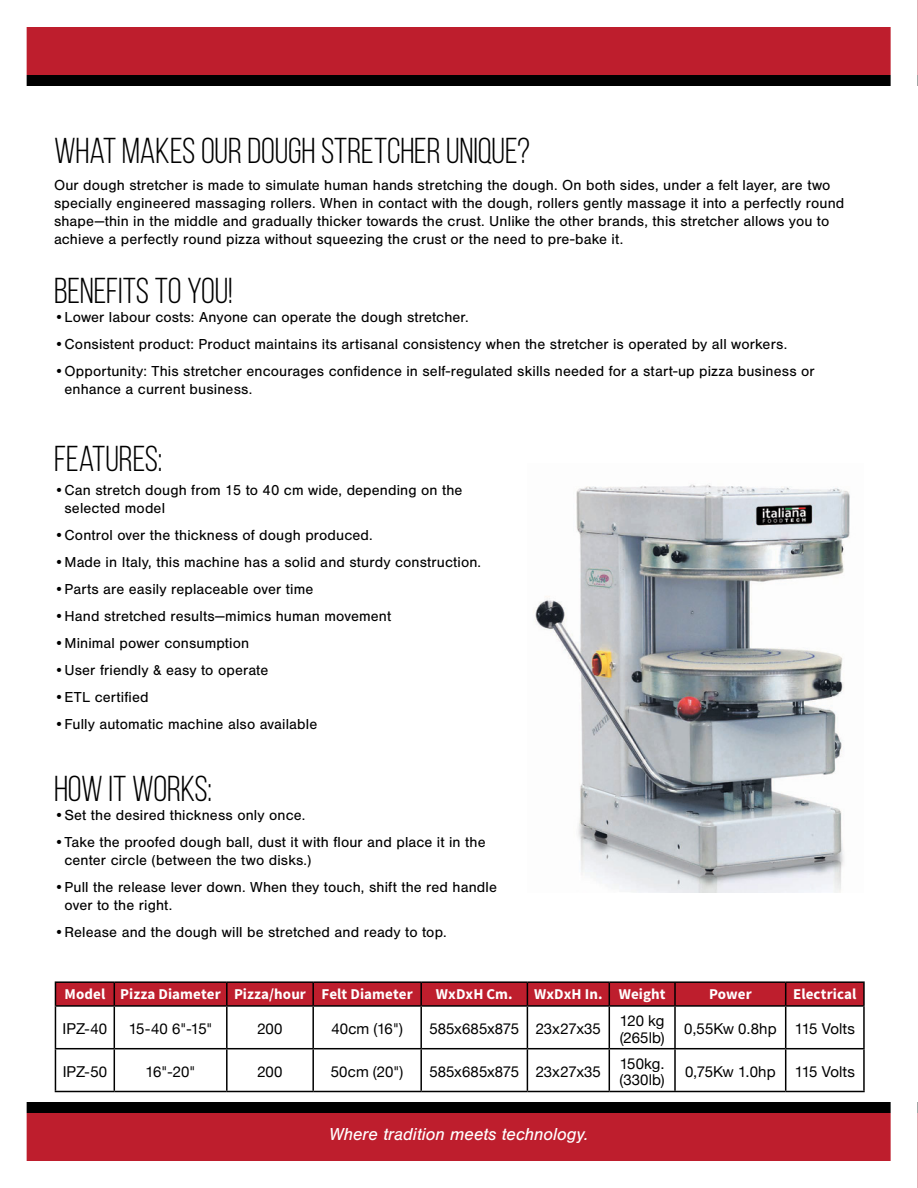
<style>
.page{position:relative;width:918px;height:1188px;background:#fff}
.page>*{position:absolute;margin:0;border:0;box-sizing:border-box;transform-origin:0 0}
.t1{font:36px "Bebas Neue";letter-spacing:-.005em;color:#000}
.t2{font:italic 18px "Nimbus San";letter-spacing:-.005em;color:#fff}
.t3{font:15px/18px "Nimbus San";letter-spacing:.01em;color:#000}
.t4{font:15px/16.5px "Helvetica Neue";color:#000}
.t5{font:700 15px "Source Sans Pro";letter-spacing:.005em;color:#fff}
</style>
<div class="page">
<div style="left:0;top:1113px;width:918px;height:75px;background:#be1e2d"></div>
<div style="left:0;top:1102px;width:918px;height:11px;background:#000"></div>
<hr style="left:55px;top:981px;width:59px;height:2px;background:#000">
<hr style="left:114px;top:981px;width:113px;height:2px;background:#000">
<hr style="left:227px;top:981px;width:86px;height:2px;background:#000">
<hr style="left:313px;top:981px;width:108px;height:2px;background:#000">
<hr style="left:421px;top:981px;width:106px;height:2px;background:#000">
<hr style="left:527px;top:981px;width:82px;height:2px;background:#000">
<hr style="left:609px;top:981px;width:66px;height:2px;background:#000">
<hr style="left:675px;top:981px;width:111px;height:2px;background:#000">
<hr style="left:786px;top:981px;width:79px;height:2px;background:#000">
<div style="left:55px;top:982px;width:808px;height:23px;background:#be1e2d"></div>
<hr style="left:863px;top:983px;width:2px;height:22px;background:#000">
<hr style="left:55px;top:1005px;width:59px;height:2px;background:#000">
<hr style="left:55px;top:1007px;width:1px;height:41px;background:#000">
<hr style="left:114px;top:1005px;width:113px;height:2px;background:#000">
<hr style="left:114px;top:1007px;width:1px;height:41px;background:#000">
<hr style="left:227px;top:1005px;width:86px;height:2px;background:#000">
<hr style="left:226px;top:1007px;width:2px;height:41px;background:#000">
<hr style="left:313px;top:1005px;width:108px;height:2px;background:#000">
<hr style="left:312px;top:1007px;width:2px;height:41px;background:#000">
<hr style="left:421px;top:1005px;width:106px;height:2px;background:#000">
<hr style="left:420px;top:1007px;width:2px;height:41px;background:#000">
<hr style="left:527px;top:1005px;width:82px;height:2px;background:#000">
<hr style="left:527px;top:1007px;width:1px;height:41px;background:#000">
<hr style="left:609px;top:1005px;width:66px;height:2px;background:#000">
<hr style="left:609px;top:1007px;width:1px;height:41px;background:#000">
<hr style="left:675px;top:1005px;width:111px;height:2px;background:#000">
<hr style="left:674px;top:1007px;width:2px;height:41px;background:#000">
<hr style="left:786px;top:1005px;width:79px;height:2px;background:#000">
<hr style="left:785px;top:1007px;width:1px;height:41px;background:#000">
<hr style="left:863px;top:1007px;width:2px;height:41px;background:#000">
<hr style="left:55px;top:1048px;width:59px;height:1px;background:#000">
<hr style="left:55px;top:1049px;width:1px;height:42px;background:#000">
<hr style="left:114px;top:1048px;width:113px;height:1px;background:#000">
<hr style="left:114px;top:1049px;width:1px;height:42px;background:#000">
<hr style="left:227px;top:1048px;width:86px;height:1px;background:#000">
<hr style="left:226px;top:1049px;width:2px;height:42px;background:#000">
<hr style="left:313px;top:1048px;width:108px;height:1px;background:#000">
<hr style="left:312px;top:1049px;width:2px;height:42px;background:#000">
<hr style="left:421px;top:1048px;width:106px;height:1px;background:#000">
<hr style="left:420px;top:1049px;width:2px;height:42px;background:#000">
<hr style="left:527px;top:1048px;width:82px;height:1px;background:#000">
<hr style="left:527px;top:1049px;width:1px;height:42px;background:#000">
<hr style="left:609px;top:1048px;width:66px;height:1px;background:#000">
<hr style="left:609px;top:1049px;width:1px;height:42px;background:#000">
<hr style="left:675px;top:1048px;width:111px;height:1px;background:#000">
<hr style="left:674px;top:1049px;width:2px;height:42px;background:#000">
<hr style="left:786px;top:1048px;width:79px;height:1px;background:#000">
<hr style="left:785px;top:1049px;width:1px;height:42px;background:#000">
<hr style="left:863px;top:1049px;width:2px;height:42px;background:#000">
<hr style="left:55px;top:1091px;width:59px;height:1px;background:#000">
<hr style="left:114px;top:1091px;width:113px;height:1px;background:#000">
<hr style="left:227px;top:1091px;width:86px;height:1px;background:#000">
<hr style="left:313px;top:1091px;width:108px;height:1px;background:#000">
<hr style="left:421px;top:1091px;width:106px;height:1px;background:#000">
<hr style="left:527px;top:1091px;width:82px;height:1px;background:#000">
<hr style="left:609px;top:1091px;width:66px;height:1px;background:#000">
<hr style="left:675px;top:1091px;width:111px;height:1px;background:#000">
<hr style="left:786px;top:1091px;width:79px;height:1px;background:#000">
<img style="left:533px;top:484px;width:317px;height:409px">
<div style="left:0;top:0;width:918px;height:75px;background:#be1e2d"></div>
<div style="left:1px;top:75px;width:917px;height:11px;background:#000"></div>
<div style="left:0;top:0;width:918px;height:1188px;border:27px solid #fff"></div>
<h1 class="t1" style="left:54px;top:131px;width:478px">WHAT MAKES OUR DOUGH STRETCHER UNIQUE?</h1>
<p class="t3" style="left:54px;top:176px;width:792px">Our dough stretcher is made to simulate human hands stretching the dough. On both sides, under a felt layer, are two specially engineered massaging rollers. When in contact with the dough, rollers gently massage it into a perfectly round shape—thin in the middle and gradually thicker towards the crust. Unlike the other brands, this stretcher allows you to achieve a perfectly round pizza without squeezing the crust or the need to pre-bake it.</p>
<h1 class="t1" style="left:54px;top:271px;width:180px">BENEFITS TO YOU!</h1>
<p class="t3" style="left:54px;top:308px;width:416px">•Lower labour costs: Anyone can operate the dough stretcher.</p>
<p class="t3" style="left:54px;top:335px;width:735px">•Consistent product: Product maintains its artisanal consistency when the stretcher is operated by all workers.</p>
<p class="t3" style="left:64px;top:362px;width:752px;text-indent:-10px">•Opportunity: This stretcher encourages confidence in self-regulated skills needed for a start-up pizza business or enhance a current business.</p>
<h1 class="t1" style="left:54px;top:440px;width:110px">FEATURES:</h1>
<p class="t3" style="left:64px;top:482px;width:400px;text-indent:-10px">•Can stretch dough from 15 to 40 cm wide, depending on the selected model</p>
<p class="t3" style="left:54px;top:527px;width:320px">•Control over the thickness of dough produced.</p>
<p class="t3" style="left:54px;top:554px;width:429px">•Made in Italy, this machine has a solid and sturdy construction.</p>
<p class="t3" style="left:54px;top:581px;width:261px">•Parts are easily replaceable over time</p>
<p class="t3" style="left:54px;top:608px;width:339px">•Hand stretched results—mimics human movement</p>
<p class="t3" style="left:54px;top:635px;width:197px">•Minimal power consumption</p>
<p class="t3" style="left:54px;top:662px;width:216px">•User friendly &amp; easy to operate</p>
<p class="t3" style="left:54px;top:689px;width:96px">•ETL certified</p>
<p class="t3" style="left:54px;top:716px;width:265px">•Fully automatic machine also available</p>
<h1 class="t1" style="left:54px;top:770px;width:160px">HOW IT WORKS:</h1>
<p class="t3" style="left:54px;top:807px;width:253px">•Set the desired thickness only once.</p>
<p class="t3" style="left:64px;top:834px;width:423px;text-indent:-10px">•Take the proofed dough ball, dust it with flour and place it in the center circle (between the two disks.)</p>
<p class="t3" style="left:64px;top:879px;width:434px;text-indent:-10px">•Pull the release lever down. When they touch, shift the red handle over to the right.</p>
<p class="t3" style="left:54px;top:924px;width:394px">•Release and the dough will be stretched and ready to top.</p>
<p class="t5" style="left:64px;top:984px;width:350px">Model Pizza Diameter Pizza/hour Felt Diameter</p>
<p class="t5" style="left:436px;top:984px;width:78px">WxDxH Cm.</p>
<p class="t5" style="left:534px;top:984px;width:133px">WxDxH In. Weight</p>
<p class="t5" style="left:709px;top:984px;width:44px">Power</p>
<p class="t5" style="left:793px;top:984px;width:65px">Electrical</p>
<p class="t4" style="left:63px;top:1022px;width:46px">IPZ-40</p>
<p class="t4" style="left:129px;top:1022px;width:85px">15-40 6"-15"</p>
<p class="t4" style="left:257px;top:1022px;width:27px">200</p>
<p class="t4" style="left:331px;top:1022px;width:73px">40cm (16")</p>
<p class="t4" style="left:429px;top:1022px;width:173px">585x685x875 23x27x35</p>
<p class="t4" style="left:620px;top:1013px;width:46px">120 kg (265lb)</p>
<p class="t4" style="left:684px;top:1022px;width:172px">0,55Kw 0.8hp 115 Volts</p>
<p class="t4" style="left:63px;top:1065px;width:46px">IPZ-50</p>
<p class="t4" style="left:145px;top:1065px;width:52px">16"-20"</p>
<p class="t4" style="left:257px;top:1065px;width:27px">200</p>
<p class="t4" style="left:331px;top:1065px;width:74px">50cm (20")</p>
<p class="t4" style="left:429px;top:1065px;width:173px">585x685x875 23x27x35</p>
<p class="t4" style="left:619px;top:1056px;width:47px">150kg. (330lb)</p>
<p class="t4" style="left:685px;top:1065px;width:92px">0,75Kw 1.0hp</p>
<p class="t4" style="left:795px;top:1065px;width:62px">115 Volts</p>
<p class="t2" style="left:330px;top:1124px;width:260px">Where tradition meets technology.</p>
</div>
